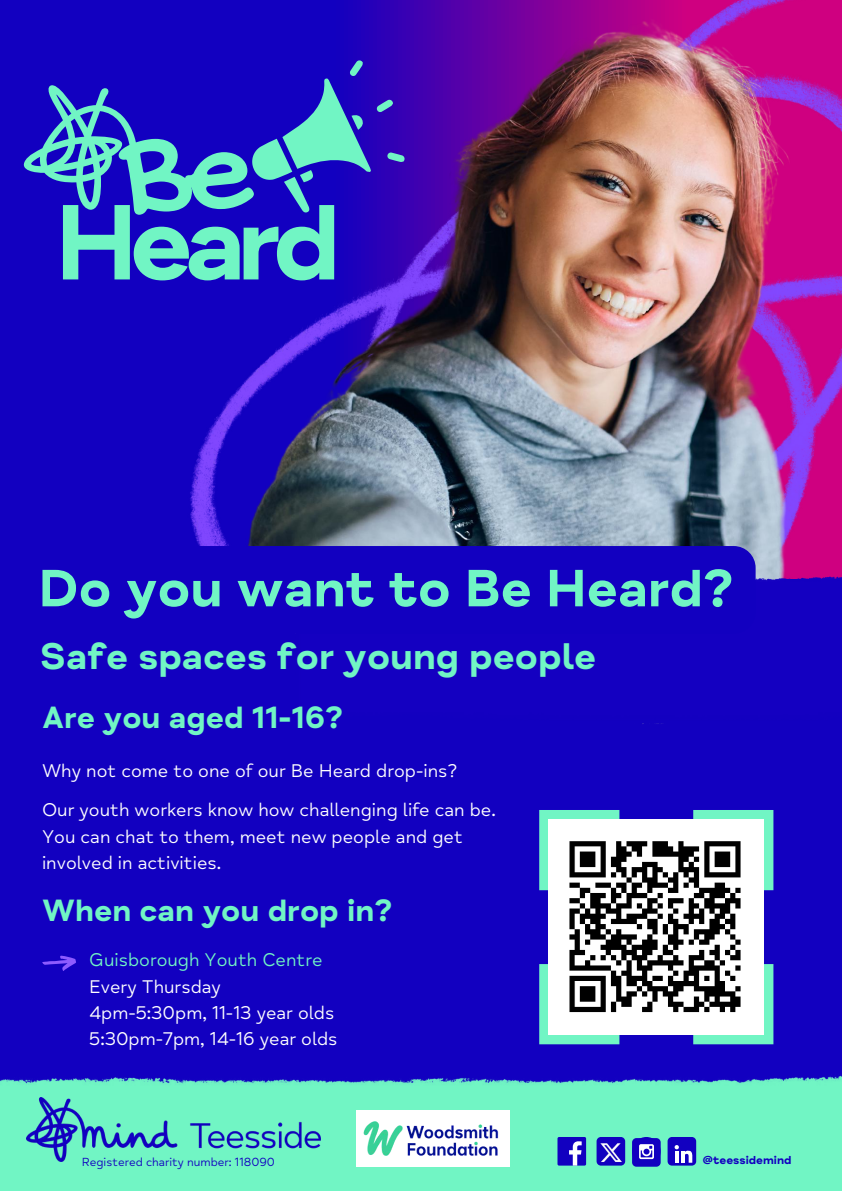
<style>
.page{position:relative;width:842px;height:1191px;background:#fff}
.page>*{position:absolute;margin:0;border:0;box-sizing:border-box;transform-origin:0 0}
.t1{font:135.4px "Gochi Hand";color:#71f5c4}
.t2{font:109.7px "Mind Meridian Display";letter-spacing:-.08em;color:#71f5c4}
.t3{font:700 53.7px "Mind Meridian";color:#71f5c4}
.t4{font:38px "Mind Meridian Display";color:#71f5c4}
.t5{font:700 31.5px "Mind Meridian";color:#71f5c4}
.t6{font:18.8px/26.2px "Mind Meridian";color:#fff}
.t7{font:18.8px "Mind Meridian";color:#71f5c4}
.t8{font:12px "Mind Meridian";color:#1200c0}
.t9{font:11.8px "Mind Meridian Display";color:#1200c0}
</style>
<div class="page">
<div style="left:0;top:0;width:842px;height:1190px;background:#1200c0"></div>
<svg style="left:42px;top:955px;width:34px;height:16px"></svg>
<img style="left:138px;top:0;width:704px;height:549px">
<img style="left:224px;top:0;width:569px;height:549px">
<svg style="left:24px;top:85px;width:114px;height:125px"></svg>
<svg style="left:252px;top:60px;width:153px;height:153px"></svg>
<img style="left:0;top:1075px;width:842px;height:115px">
<img style="left:27px;top:1097px;width:294px;height:64px">
<div style="left:557px;top:1136px;width:29px;height:29px;background:#1200c0;border-radius:2px"></div>
<svg style="left:569px;top:1141px;width:13px;height:24px"></svg>
<div style="left:597px;top:1136px;width:28px;height:29px;background:#1200c0;border-radius:4px"></div>
<svg style="left:632px;top:1137px;width:29px;height:29px"></svg>
<div style="left:634px;top:1140px;width:25px;height:24px;background:#1200c0"></div>
<div style="left:632px;top:1136px;width:29px;height:29px;background:#1200c0;border-radius:50%"></div>
<svg style="left:639px;top:1144px;width:15px;height:16px"></svg>
<div style="left:668px;top:1136px;width:28px;height:29px;background:#1200c0;border-radius:4px"></div>
<svg style="left:675px;top:1145px;width:18px;height:17px"></svg>
<img style="left:600px;top:1143px;width:22px;height:19px">
<img style="left:642px;top:549px;width:200px;height:175px">
<svg style="left:539px;top:810px;width:80px;height:80px"></svg>
<svg style="left:693px;top:810px;width:80px;height:80px"></svg>
<svg style="left:693px;top:964px;width:80px;height:79px"></svg>
<svg style="left:539px;top:964px;width:80px;height:79px"></svg>
<img style="left:548px;top:819px;width:216px;height:215px">
<div style="left:356px;top:1110px;width:153px;height:56px;background:#fff"></div>
<img style="left:363px;top:1121px;width:136px;height:35px">
<div style="left:17px;top:546px;width:739px;height:87px;background:#1200c0;border-radius:22px"></div>
<h1 class="t1" style="left:120px;top:99px;width:134px">Be</h1>
<h2 class="t2" style="left:55px;top:177px;width:287px">Heard</h2>
<h3 class="t3" style="left:39px;top:556px;width:697px">Do you want to Be Heard?</h3>
<h3 class="t4" style="left:40px;top:633px;width:558px">Safe spaces for young people</h3>
<h3 class="t5" style="left:42px;top:698px;width:303px">Are you aged 11-16?</h3>
<p class="t6" style="left:42px;top:751px;width:455px;line-height:39.6px">Why not come to one of our Be Heard drop-ins?<br>Our youth workers know how challenging life can be.</p>
<p class="t6" style="left:42px;top:823px;width:422px">You can chat to them, meet new people and get involved in activities.</p>
<h3 class="t5" style="left:42px;top:891px;width:352px">When can you drop in?</h3>
<p class="t7" style="left:89px;top:948px;width:235px">Guisborough Youth Centre</p>
<p class="t6" style="left:89px;top:973px;width:250px">Every Thursday<br>4pm-5:30pm, 11-13 year olds<br>5:30pm-7pm, 14-16 year olds</p>
<p class="t8" style="left:82px;top:1154px;width:195px">Registered charity number: 118090</p>
<p class="t9" style="left:703px;top:1152px;width:90px">@teessidemind</p>
</div>
